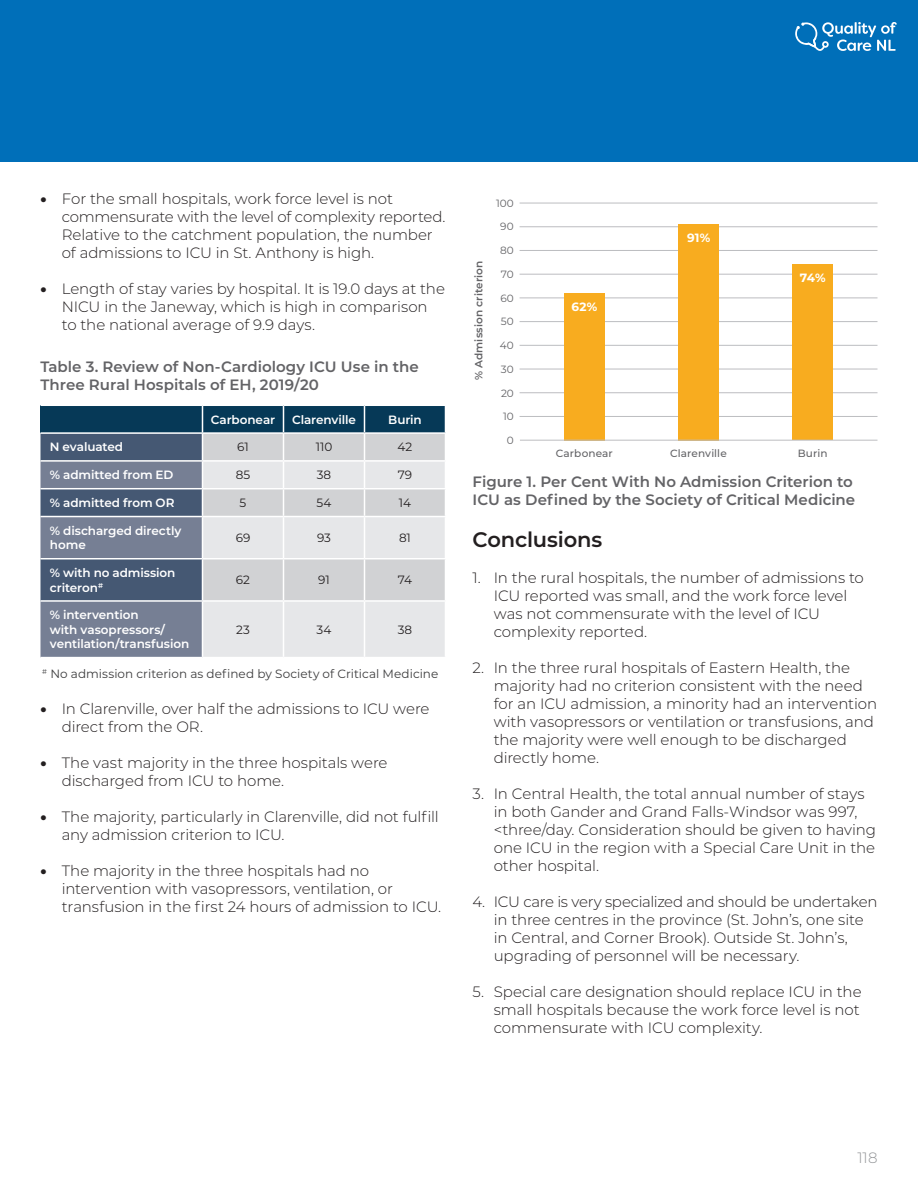
<style>
.page{position:relative;width:918px;height:1188px;background:#fff}
.page>*{position:absolute;margin:0;border:0;box-sizing:border-box;transform-origin:0 0}
.Body_Heading{font:600 21px "Montserrat";letter-spacing:-.01em;color:#231f20}
.t1{font:300 15px/18px "Montserrat";letter-spacing:-.005em;color:#231f20}
.Figure_Title{font:600 15px/18px "Montserrat";color:#636366}
.Table_Title{font:600 15px/18px "Montserrat";color:#636366}
.t2{font:300 15px "Montserrat";color:#939598}
.t3{font:600 12px/14.4px "Montserrat";letter-spacing:-.005em;color:#fff}
.Figure_Note{font:12px "Montserrat";letter-spacing:.005em;color:#3e3e3f}
.t4{font:12px "Montserrat";color:#231f20}
.t5{font:700 12px "Montserrat";color:#fff}
.Figure_Title-2{font:500 10.5px "Montserrat";letter-spacing:.005em;color:#636366}
.t6{font:10.5px "Montserrat";color:#636366}
.Figure_Title-3{font:600 10.5px "Montserrat";letter-spacing:.01em;color:#636366}
.s1{font-weight:900}
</style>
<div class="page">
<div style="left:0;top:0;width:918px;height:162px;background:#006fb9"></div>
<svg style="left:795px;top:22px;width:102px;height:29px"></svg>
<svg style="left:40px;top:406px;width:405px;height:251px;background:#9ca6b3"></svg>
<hr style="left:202px;top:516px;width:82px;height:1px;background:#fff">
<hr style="left:202px;top:517px;width:1px;height:41px;background:#fff">
<hr style="left:284px;top:516px;width:80px;height:1px;background:#fff">
<hr style="left:283px;top:517px;width:1px;height:41px;background:#fff">
<hr style="left:364px;top:516px;width:82px;height:1px;background:#fff">
<hr style="left:364px;top:517px;width:1px;height:41px;background:#fff">
<hr style="left:202px;top:558px;width:82px;height:1px;background:#fff">
<hr style="left:202px;top:559px;width:1px;height:41px;background:#fff">
<hr style="left:284px;top:558px;width:80px;height:1px;background:#fff">
<hr style="left:283px;top:559px;width:1px;height:41px;background:#fff">
<hr style="left:364px;top:558px;width:82px;height:1px;background:#fff">
<hr style="left:364px;top:559px;width:1px;height:41px;background:#fff">
<hr style="left:202px;top:600px;width:82px;height:2px;background:#fff">
<hr style="left:202px;top:602px;width:1px;height:55px;background:#fff">
<hr style="left:284px;top:600px;width:80px;height:2px;background:#fff">
<hr style="left:283px;top:602px;width:1px;height:55px;background:#fff">
<hr style="left:364px;top:600px;width:82px;height:2px;background:#fff">
<hr style="left:364px;top:602px;width:1px;height:55px;background:#fff">
<hr style="left:202px;top:432px;width:82px;height:2px;background:#fff">
<hr style="left:284px;top:432px;width:80px;height:2px;background:#fff">
<hr style="left:364px;top:432px;width:82px;height:2px;background:#fff">
<hr style="left:40px;top:432px;width:162px;height:2px;background:#fff">
<hr style="left:40px;top:488px;width:162px;height:1px;background:#fff">
<hr style="left:40px;top:516px;width:162px;height:1px;background:#fff">
<hr style="left:40px;top:558px;width:162px;height:1px;background:#fff">
<hr style="left:40px;top:600px;width:162px;height:2px;background:#fff">
<hr style="left:40px;top:460px;width:162px;height:2px;background:#fff">
<hr style="left:520px;top:203px;width:358px;height:1px;background:#bcbdc0">
<hr style="left:520px;top:227px;width:358px;height:1px;background:#bcbdc0">
<hr style="left:520px;top:274px;width:358px;height:1px;background:#bcbdc0">
<hr style="left:520px;top:321px;width:358px;height:1px;background:#bcbdc0">
<hr style="left:520px;top:369px;width:358px;height:1px;background:#bcbdc0">
<hr style="left:520px;top:416px;width:358px;height:1px;background:#bcbdc0">
<hr style="left:520px;top:298px;width:358px;height:1px;background:#bcbdc0">
<hr style="left:520px;top:345px;width:358px;height:1px;background:#bcbdc0">
<hr style="left:520px;top:250px;width:358px;height:1px;background:#bcbdc0">
<hr style="left:520px;top:392px;width:358px;height:1px;background:#bcbdc0">
<div style="left:564px;top:293px;width:41px;height:147px;background:#f8ac1f"></div>
<div style="left:678px;top:224px;width:41px;height:216px;background:#f8ac1f"></div>
<div style="left:792px;top:265px;width:41px;height:175px;background:#f8ac1f"></div>
<hr style="left:520px;top:440px;width:357px;height:1px;background:#bcbdc0">
<p class="t1" style="left:62px;top:189px;width:385px;text-indent:-21px"><span class="s1">•</span> For the small hospitals, work force level is not commensurate with the level of complexity reported.<br>Relative to the catchment population, the number of admissions to ICU in St. Anthony is high.</p>
<p class="t1" style="left:62px;top:279px;width:385px;text-indent:-21px"><span class="s1">•</span> Length of stay varies by hospital. It is 19.0 days at the<br>NICU in the Janeway, which is high in comparison to the national average of 9.9 days.</p>
<p class="Table_Title" style="left:40px;top:357px;width:380px">Table 3. Review of Non-Cardiology ICU Use in the<br>Three Rural Hospitals of EH, 2019/20</p>
<p class="t3" style="left:211px;top:412px;width:66px">Carbonear</p>
<p class="t3" style="left:292px;top:412px;width:65px">Clarenville</p>
<p class="t3" style="left:388px;top:412px;width:35px">Burin</p>
<p class="t3" style="left:50px;top:439px;width:75px">N evaluated</p>
<p class="t4" style="left:237px;top:439px;width:13px">61</p>
<p class="t4" style="left:316px;top:439px;width:18px">110</p>
<p class="t4" style="left:398px;top:439px;width:16px">42</p>
<p class="t3" style="left:50px;top:467px;width:125px">% admitted from ED</p>
<p class="t4" style="left:236px;top:467px;width:16px">85</p>
<p class="t4" style="left:317px;top:467px;width:16px">38</p>
<p class="t4" style="left:398px;top:467px;width:16px">79</p>
<p class="t3" style="left:50px;top:495px;width:126px">% admitted from OR</p>
<p class="t4" style="left:240px;top:495px;width:8px">5</p>
<p class="t4" style="left:317px;top:495px;width:16px">54</p>
<p class="t4" style="left:399px;top:495px;width:14px">14</p>
<p class="t3" style="left:50px;top:523px;width:133px">% discharged directly home</p>
<p class="t4" style="left:236px;top:530px;width:16px">69</p>
<p class="t4" style="left:317px;top:530px;width:15px">93</p>
<p class="t4" style="left:399px;top:530px;width:13px">81</p>
<p class="t3" style="left:50px;top:565px;width:127px">% with no admission criteron<sup>#</sup></p>
<p class="t4" style="left:236px;top:572px;width:16px">62</p>
<p class="t4" style="left:318px;top:572px;width:13px">91</p>
<p class="t4" style="left:398px;top:572px;width:16px">74</p>
<p class="t3" style="left:50px;top:607px;width:141px">% intervention<br>with vasopressors/ ventilation/transfusion</p>
<p class="t4" style="left:236px;top:621px;width:15px">23</p>
<p class="t4" style="left:317px;top:621px;width:16px">34</p>
<p class="t4" style="left:398px;top:621px;width:16px">38</p>
<p class="Figure_Note" style="left:42px;top:666px;width:398px"><sup>#</sup> No admission criterion as defined by Society of Critical Medicine</p>
<p class="t1" style="left:62px;top:699px;width:369px;text-indent:-21px"><span class="s1">•</span> In Clarenville, over half the admissions to ICU were direct from the OR.</p>
<p class="t1" style="left:62px;top:753px;width:327px;text-indent:-21px"><span class="s1">•</span> The vast majority in the three hospitals were discharged from ICU to home.</p>
<p class="t1" style="left:62px;top:807px;width:379px;text-indent:-21px"><span class="s1">•</span> The majority, particularly in Clarenville, did not fulfill any admission criterion to ICU.</p>
<p class="t1" style="left:62px;top:861px;width:381px;text-indent:-21px"><span class="s1">•</span> The majority in the three hospitals had no intervention with vasopressors, ventilation, or transfusion in the first 24 hours of admission to ICU.</p>
<p class="Figure_Title-3" style="left:471px;top:380px;width:120px;rotate:-90deg">% Admission criterion</p>
<p class="t6" style="left:496px;top:196px;width:19px">100</p>
<p class="t6" style="left:500px;top:219px;width:15px">90</p>
<p class="t6" style="left:500px;top:243px;width:15px">80</p>
<p class="t6" style="left:501px;top:267px;width:14px">70</p>
<p class="t6" style="left:500px;top:291px;width:15px">60</p>
<p class="t6" style="left:501px;top:314px;width:14px">50</p>
<p class="t6" style="left:500px;top:338px;width:15px">40</p>
<p class="t6" style="left:501px;top:362px;width:14px">30</p>
<p class="t6" style="left:501px;top:386px;width:14px">20</p>
<p class="t6" style="left:503px;top:409px;width:12px">10</p>
<p class="t6" style="left:507px;top:433px;width:8px">0</p>
<p class="t5" style="left:572px;top:298px;width:27px">62%</p>
<p class="t5" style="left:687px;top:229px;width:25px">91%</p>
<p class="t5" style="left:800px;top:269px;width:27px">74%</p>
<p class="Figure_Title-2" style="left:556px;top:446px;width:59px">Carbonear</p>
<p class="Figure_Title-2" style="left:670px;top:446px;width:58px">Clarenville</p>
<p class="Figure_Title-2" style="left:798px;top:446px;width:31px">Burin</p>
<p class="Figure_Title" style="left:472px;top:472px;width:384px">Figure 1. Per Cent With No Admission Criterion to<br>ICU as Defined by the Society of Critical Medicine</p>
<p class="Body_Heading" style="left:472px;top:524px;width:131px">Conclusions</p>
<p class="t1" style="left:494px;top:568px;width:372px;text-indent:-21px">1. In the rural hospitals, the number of admissions to ICU reported was small, and the work force level was not commensurate with the level of ICU complexity reported.</p>
<p class="t1" style="left:494px;top:658px;width:385px;text-indent:-21px">2. In the three rural hospitals of Eastern Health, the majority had no criterion consistent with the need for an ICU admission, a minority had an intervention with vasopressors or ventilation or transfusions, and the majority were well enough to be discharged directly home.</p>
<p class="t1" style="left:494px;top:784px;width:384px;text-indent:-21px">3. In Central Health, the total annual number of stays in both Gander and Grand Falls-Windsor was 997, &lt;three/day. Consideration should be given to having one ICU in the region with a Special Care Unit in the other hospital.</p>
<p class="t1" style="left:494px;top:892px;width:385px;text-indent:-21px">4. ICU care is very specialized and should be undertaken in three centres in the province (St. John’s, one site in Central, and Corner Brook). Outside St. John’s, upgrading of personnel will be necessary.</p>
<p class="t1" style="left:494px;top:982px;width:369px;text-indent:-21px">5. Special care designation should replace ICU in the small hospitals because the work force level is not commensurate with ICU complexity.</p>
<p class="t2" style="left:857px;top:1148px;width:22px">118</p>
</div>
